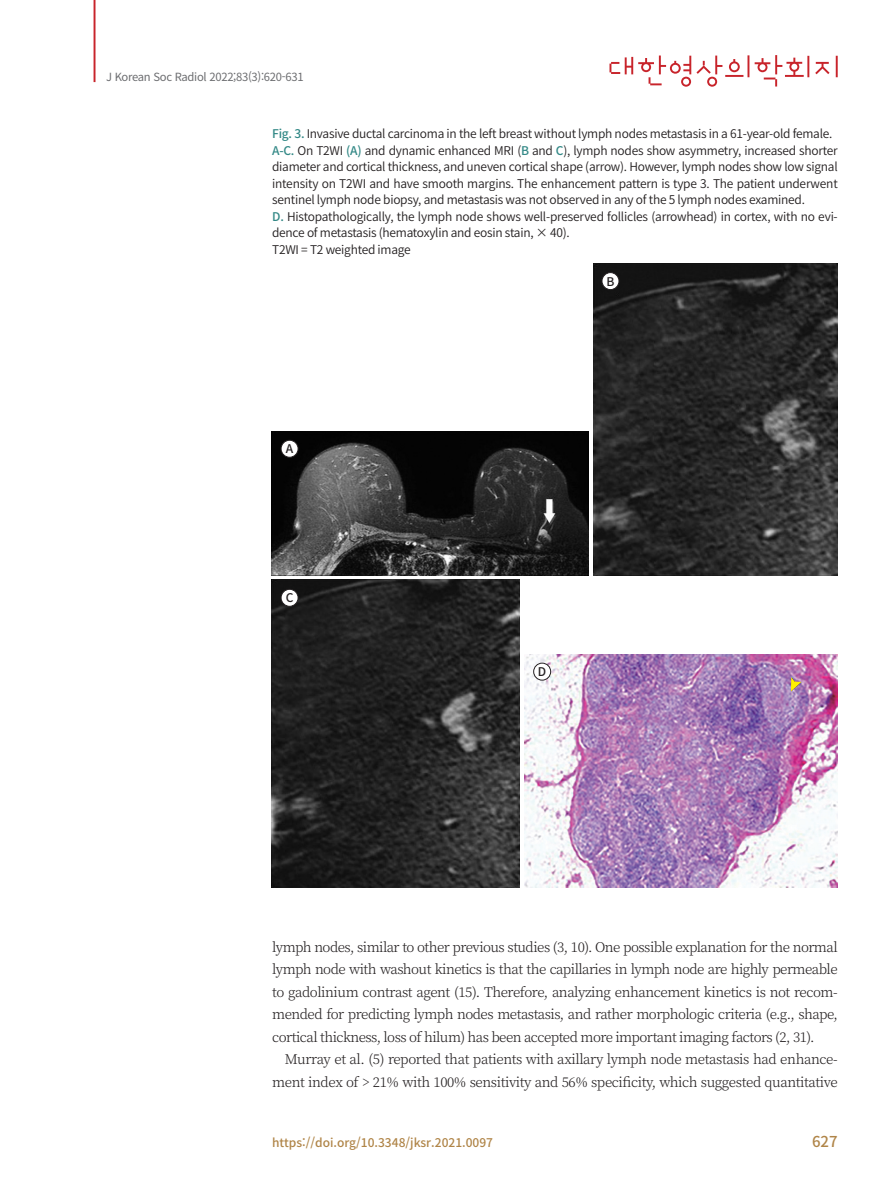
<style>
.page{position:relative;width:893px;height:1191px;background:#fff}
.page>*{position:absolute;margin:0;border:0;box-sizing:border-box;transform-origin:0 0}
.t1{font:500 15px "Noto Sans CJ Kkr";color:#b08548}
.영문본문{font:300 13.5px/22.5px "Noto Serif CJ Kkr";letter-spacing:-.03em;color:#231f20;text-align:justify}
.그림제목1{font:600 12px/16.5px "Noto Sans CJ Kkr";letter-spacing:-.02em;color:#231f20;text-align:justify}
.그림제목{font:600 12px "Noto Sans CJ Kkr";letter-spacing:-.02em;color:#231f20}
.t2{font:500 12px "Noto Sans CJ Kkr";color:#b08548}
.캡션{font:500 12px "Noto Sans CJ Kkr";color:#231f20}
.t3{font:11.25px "Noto Sans CJ Kkr";letter-spacing:-.025em;color:#6c6d70}
.s1{font-weight:500;color:#328886}
</style>
<div class="page">
<hr style="left:94px;top:0;width:1px;height:82px;background:#c8242b">
<svg style="left:609px;top:55px;width:229px;height:32px"></svg>
<img style="left:272px;top:431px;width:317px;height:144px">
<img style="left:593px;top:264px;width:245px;height:311px">
<img style="left:272px;top:580px;width:248px;height:307px">
<img style="left:524px;top:654px;width:314px;height:233px">
<div style="left:281px;top:440px;width:17px;height:17px;background:#fff;border-radius:50%"></div>
<div style="left:281px;top:440px;width:17px;height:17px;border:1px solid #231f20;border-radius:50%"></div>
<div style="left:281px;top:589px;width:17px;height:17px;background:#fff;border-radius:50%"></div>
<div style="left:281px;top:589px;width:17px;height:17px;border:1px solid #231f20;border-radius:50%"></div>
<div style="left:602px;top:272px;width:17px;height:18px;background:#fff;border-radius:50%"></div>
<div style="left:602px;top:272px;width:17px;height:18px;border:1px solid #231f20;border-radius:50%"></div>
<div style="left:534px;top:663px;width:17px;height:17px;background:#fff;border-radius:50%"></div>
<div style="left:533px;top:663px;width:18px;height:17px;border:1px solid #231f20;border-radius:50%"></div>
<svg style="left:791px;top:677px;width:10px;height:14px"></svg>
<p class="t3" style="left:106px;top:70px;width:199px">J Korean Soc Radiol 2022;83(3):620-631</p>
<p class="그림제목" style="left:272px;top:127px;width:562px"><span class="s1">Fig. 3.</span> Invasive ductal carcinoma in the left breast without lymph nodes metastasis in a 61-year-old female.</p>
<p class="그림제목1" style="left:272px;top:142px;width:567px"><span class="s1">A-C.</span> On T2WI <span class="s1">(A)</span> and dynamic enhanced MRI (<span class="s1">B</span> and <span class="s1">C</span>), lymph nodes show asymmetry, increased shorter diameter and cortical thickness, and uneven cortical shape (arrow). However, lymph nodes show low signal intensity on T2WI and have smooth margins. The enhancement pattern is type 3. The patient underwent sentinel lymph node biopsy, and metastasis was not observed in any of the 5 lymph nodes examined.</p>
<p class="그림제목1" style="left:272px;top:208px;width:567px"><span class="s1">D.</span> Histopathologically, the lymph node shows well-preserved follicles (arrowhead) in cortex, with no evi&shy;dence of metastasis (hematoxylin and eosin stain, × 40).</p>
<p class="그림제목1" style="left:272px;top:241px;width:140px">T2WI = T2 weighted image</p>
<p class="캡션" style="left:286px;top:442px;width:9px">A</p>
<p class="캡션" style="left:286px;top:591px;width:9px">C</p>
<p class="캡션" style="left:606px;top:274px;width:10px">B</p>
<p class="캡션" style="left:538px;top:665px;width:10px">D</p>
<p class="영문본문" style="left:272px;top:936px;width:567px">lymph nodes, similar to other previous studies (3, 10). One possible explanation for the normal lymph node with washout kinetics is that the capillaries in lymph node are highly permeable to gadolinium contrast agent (15). Therefore, analyzing enhancement kinetics is not recom&shy;mended for predicting lymph nodes metastasis, and rather morphologic criteria (e.g., shape, cortical thickness, loss of hilum) has been accepted more important imaging factors (2, 31).</p>
<p class="영문본문" style="left:272px;top:1048px;width:567px;text-align:right">Murray et al. (5) reported that patients with axillary lymph node metastasis had enhance&shy;ment index of &gt; 21% with 100% sensitivity and 56% specificity, which suggested quantitative</p>
<p class="t2" style="left:272px;top:1135px;width:222px">https://doi.org/10.3348/jksr.2021.0097</p>
<p class="t1" style="left:812px;top:1132px;width:27px">627</p>
</div>
